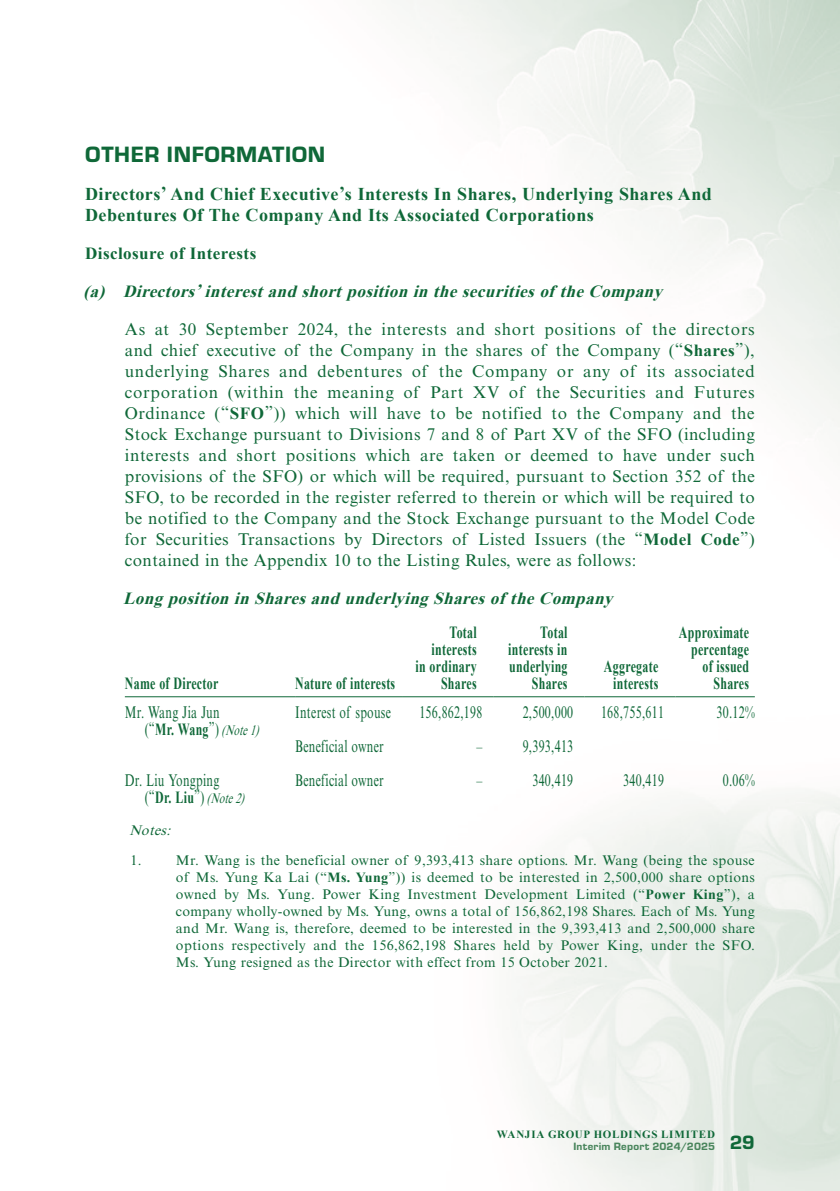
<style>
.page{position:relative;width:840px;height:1191px;background:#fff}
.page>*{position:absolute;margin:0;border:0;box-sizing:border-box;transform-origin:0 0}
.Heading_1{font:23px "Eurostile Hea";letter-spacing:.025em;color:#0f6838}
.t1{font:20px "Eurostile Hea";color:#0f6838}
.Heading_2{font:700 18px/21px "Times New Roman";letter-spacing:.025em;color:#0f6838}
.Body_Text{font:17px/21px "Times New Roman MT Std";letter-spacing:.025em;color:#0f6838;text-align:justify}
.Body_Text-2{font:17px/17px "Times New Roman MT Std";letter-spacing:.025em;color:#0f6838;scale:.7 1}
.Body_Text-3{font:700 17px "Times New Roman";letter-spacing:.025em;color:#0f6838;scale:.7 1}
.Heading_4{font:italic 700 17px "Times New Roman";color:#0f6838}
.Heading_3{font:italic 700 17px "Times New Roman";color:#0f6838}
.Heading_3-2{font:700 17px "Times New Roman";letter-spacing:.025em;color:#0f6838}
.Notes{font:14px/17px "Times New Roman MT Std";letter-spacing:.025em;color:#0f6838;text-align:justify}
.Body_Text-4{font:italic 14px "Times New Roman MT Std";color:#0f6838;scale:.7 1}
.Notes-2{font:italic 14px "Times New Roman MT Std";color:#0f6838}
.t2{font:700 11px "Times New Roman";letter-spacing:.065em;color:#0f6838}
.t3{font:11px "Eurostile Hea";letter-spacing:.025em;color:#49855c}
.s1{font-family:"Times New Roman";font-weight:700}
.s2{font-style:italic;font-size:14px}
.s3{font-style:normal;font-size:17px}
.s4{font-family:"Times New Roman";font-weight:700;font-style:normal;font-size:17px}
</style>
<div class="page">
<img style="left:124px;top:0;width:715px;height:1191px">
<hr style="left:125px;top:696px;width:170px;height:1px;background:#0f6838">
<hr style="left:295px;top:696px;width:108px;height:1px;background:#0f6838">
<hr style="left:403px;top:696px;width:90px;height:1px;background:#0f6838">
<hr style="left:493px;top:696px;width:91px;height:1px;background:#0f6838">
<hr style="left:584px;top:696px;width:91px;height:1px;background:#0f6838">
<hr style="left:675px;top:696px;width:79px;height:1px;background:#0f6838">
<p class="Heading_1" style="left:85px;top:138px;width:241px">OTHER INFORMATION</p>
<p class="Heading_2" style="left:85px;top:183px;width:628px">Directors’ And Chief Executive’s Interests In Shares, Underlying Shares And<br>Debentures Of The Company And Its Associated Corporations</p>
<p class="Heading_3-2" style="left:85px;top:241px;width:173px">Disclosure of Interests</p>
<p class="Heading_4" style="left:83px;top:279px;width:586px">(a) Directors’interestandshortpositioninthesecuritiesoftheCompany</p>
<p class="Body_Text" style="left:125px;top:319px;width:631px">As at 30 September 2024, the interests and short positions of the directors and chief executive of the Company in the shares of the Company (“<span class="s1">Shares</span>”), underlying Shares and debentures of the Company or any of its associated corporation (within the meaning of Part XV of the Securities and Futures Ordinance (“<span class="s1">SFO</span>”)) which will have to be notified to the Company and the Stock Exchange pursuant to Divisions 7 and 8 of Part XV of the SFO (including interests and short positions which are taken or deemed to have under such provisions of the SFO) or which will be required, pursuant to Section 352 of the SFO, to be recorded in the register referred to therein or which will be required to be notified to the Company and the Stock Exchange pursuant to the Model Code for Securities Transactions by Directors of Listed Issuers (the “<span class="s1">Model Code</span>”) contained in the Appendix 10 to the Listing Rules, were as follows:</p>
<p class="Heading_3" style="left:123px;top:586px;width:497px">LongpositioninSharesandunderlyingSharesoftheCompany</p>
<p class="Body_Text-3" style="left:125px;top:671px;width:135px">Name of Director</p>
<p class="Body_Text-3" style="left:295px;top:671px;width:144px">Nature of interests</p>
<p class="Body_Text-3" style="left:449px;top:620px;width:40px">Total</p>
<p class="Body_Text-3" style="left:431px;top:637px;width:66px">interests</p>
<p class="Body_Text-3" style="left:415px;top:654px;width:89px">in ordinary</p>
<p class="Body_Text-3" style="left:441px;top:671px;width:52px">Shares</p>
<p class="Body_Text-3" style="left:540px;top:620px;width:40px">Total</p>
<p class="Body_Text-3" style="left:508px;top:637px;width:86px">interests in</p>
<p class="Body_Text-3" style="left:509px;top:654px;width:85px">underlying</p>
<p class="Body_Text-3" style="left:531px;top:671px;width:52px">Shares</p>
<p class="Body_Text-3" style="left:603px;top:654px;width:79px">Aggregate</p>
<p class="Body_Text-3" style="left:613px;top:671px;width:66px">interests</p>
<p class="Body_Text-3" style="left:678px;top:620px;width:102px">Approximate</p>
<p class="Body_Text-3" style="left:690px;top:637px;width:84px">percentage</p>
<p class="Body_Text-3" style="left:702px;top:654px;width:68px">of issued</p>
<p class="Body_Text-3" style="left:713px;top:671px;width:52px">Shares</p>
<p class="Body_Text-2" style="left:145px;top:704px;width:170px;text-indent:-20px">Mr. Wang Jia Jun<br>(“<span class="s1">Mr. Wang</span>”) <span class="s2">(Note1)</span></p>
<p class="Body_Text-2" style="left:295px;top:704px;width:138px">Interest of spouse</p>
<p class="Body_Text-2" style="left:419px;top:704px;width:91px">156,862,198</p>
<p class="Body_Text-2" style="left:522px;top:704px;width:74px">2,500,000</p>
<p class="Body_Text-2" style="left:600px;top:704px;width:91px">168,755,611</p>
<p class="Body_Text-2" style="left:716px;top:704px;width:56px">30.12%</p>
<p class="Body_Text-2" style="left:295px;top:738px;width:128px">Beneficial owner</p>
<p class="Body_Text-2" style="left:476px;top:738px;width:10px">–</p>
<p class="Body_Text-2" style="left:522px;top:738px;width:74px">9,393,413</p>
<p class="Body_Text-2" style="left:125px;top:772px;width:136px">Dr. Liu Yongping</p>
<p class="Body_Text-4" style="left:145px;top:790px;width:149px"><span class="s3">(“</span><span class="s4">Dr. Liu</span><span class="s3">”)</span> (Note2)</p>
<p class="Body_Text-2" style="left:295px;top:772px;width:128px">Beneficial owner</p>
<p class="Body_Text-2" style="left:476px;top:772px;width:10px">–</p>
<p class="Body_Text-2" style="left:532px;top:772px;width:60px">340,419</p>
<p class="Body_Text-2" style="left:623px;top:772px;width:60px">340,419</p>
<p class="Body_Text-2" style="left:722px;top:772px;width:47px">0.06%</p>
<p class="Notes-2" style="left:129px;top:822px;width:47px">Notes:</p>
<p class="Notes" style="left:130px;top:852px;width:13px">1.</p>
<p class="Notes" style="left:176px;top:852px;width:580px">Mr. Wang is the beneficial owner of 9,393,413 share options. Mr. Wang (being the spouse of Ms. Yung Ka Lai (“<span class="s1">Ms. Yung</span>”)) is deemed to be interested in 2,500,000 share options owned by Ms. Yung. Power King Investment Development Limited (“<span class="s1">Power King</span>”), a company wholly-owned by Ms. Yung, owns a total of 156,862,198 Shares. Each of Ms. Yung and Mr. Wang is, therefore, deemed to be interested in the 9,393,413 and 2,500,000 share options respectively and the 156,862,198 Shares held by Power King, under the SFO.<br>Ms. Yung resigned as the Director with effect from 15 October 2021.</p>
<p class="t2" style="left:496px;top:1126px;width:219px">WANJIA GROUP HOLDINGS LIMITED</p>
<p class="t3" style="left:573px;top:1138px;width:143px">Interim Report 2024/2025</p>
<p class="t1" style="left:729px;top:1128px;width:27px">29</p>
</div>
